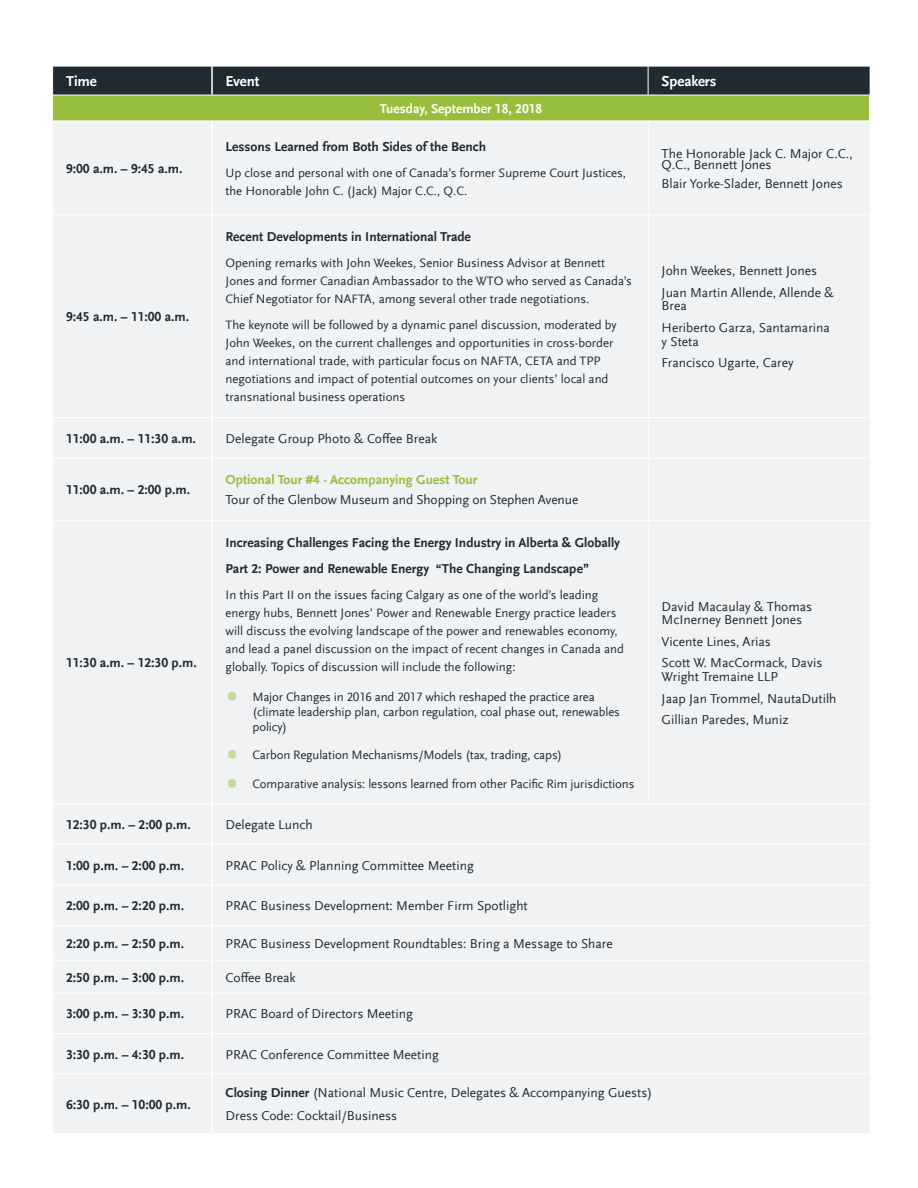
<style>
.page{position:relative;width:918px;height:1188px;background:#fff}
.page>*{position:absolute;margin:0;border:0;box-sizing:border-box;transform-origin:0 0}
.t1{font:700 15px "Scala Sans Offc";letter-spacing:-.01em;color:#fff}
.t2{font:13.5px/21.6px "Scala Sans Offc";color:#1f2a31}
.t3{font:700 13.5px/26.1px "Scala Sans Offc";color:#1f2a31}
.t4{font:700 13.5px "Scala Sans Offc";color:#97be3c}
.t5{font:700 13.5px "Scala Sans Offc";color:#fff}
.t6{font:12.75px/18px "Scala Sans Offc";color:#1f2a31}
.s1{font-weight:700}
</style>
<div class="page">
<div style="left:53px;top:122px;width:816px;height:1011px;background:#f0f2f4"></div>
<hr style="left:212px;top:1073px;width:436px;height:1px;background:#fff">
<hr style="left:648px;top:1073px;width:222px;height:1px;background:#fff">
<hr style="left:211px;top:1074px;width:2px;height:59px;background:#fff">
<hr style="left:52px;top:215px;width:160px;height:1px;background:#fff">
<hr style="left:52px;top:417px;width:160px;height:1px;background:#fff">
<hr style="left:52px;top:458px;width:160px;height:1px;background:#fff">
<hr style="left:52px;top:520px;width:160px;height:1px;background:#fff">
<hr style="left:52px;top:804px;width:160px;height:1px;background:#fff">
<hr style="left:52px;top:844px;width:160px;height:1px;background:#fff">
<hr style="left:52px;top:885px;width:160px;height:1px;background:#fff">
<hr style="left:52px;top:925px;width:160px;height:1px;background:#fff">
<hr style="left:52px;top:960px;width:160px;height:1px;background:#fff">
<hr style="left:52px;top:993px;width:160px;height:1px;background:#fff">
<hr style="left:52px;top:1033px;width:160px;height:1px;background:#fff">
<hr style="left:52px;top:1073px;width:160px;height:1px;background:#fff">
<hr style="left:211px;top:121px;width:2px;height:94px;background:#fff">
<hr style="left:211px;top:215px;width:2px;height:202px;background:#fff">
<hr style="left:211px;top:418px;width:2px;height:40px;background:#fff">
<hr style="left:211px;top:458px;width:2px;height:62px;background:#fff">
<hr style="left:211px;top:521px;width:2px;height:283px;background:#fff">
<hr style="left:211px;top:805px;width:2px;height:39px;background:#fff">
<hr style="left:211px;top:845px;width:2px;height:40px;background:#fff">
<hr style="left:211px;top:886px;width:2px;height:39px;background:#fff">
<hr style="left:211px;top:926px;width:2px;height:34px;background:#fff">
<hr style="left:211px;top:960px;width:2px;height:33px;background:#fff">
<hr style="left:211px;top:993px;width:2px;height:40px;background:#fff">
<hr style="left:211px;top:1034px;width:2px;height:39px;background:#fff">
<hr style="left:212px;top:215px;width:436px;height:1px;background:#fff">
<hr style="left:212px;top:417px;width:436px;height:1px;background:#fff">
<hr style="left:212px;top:458px;width:436px;height:1px;background:#fff">
<hr style="left:212px;top:520px;width:436px;height:1px;background:#fff">
<hr style="left:212px;top:804px;width:436px;height:1px;background:#fff">
<hr style="left:212px;top:844px;width:436px;height:1px;background:#fff">
<hr style="left:648px;top:844px;width:222px;height:1px;background:#fff">
<hr style="left:212px;top:885px;width:436px;height:1px;background:#fff">
<hr style="left:648px;top:885px;width:222px;height:1px;background:#fff">
<hr style="left:212px;top:925px;width:436px;height:1px;background:#fff">
<hr style="left:648px;top:925px;width:222px;height:1px;background:#fff">
<hr style="left:212px;top:960px;width:436px;height:1px;background:#fff">
<hr style="left:648px;top:960px;width:222px;height:1px;background:#fff">
<hr style="left:212px;top:993px;width:436px;height:1px;background:#fff">
<hr style="left:648px;top:993px;width:222px;height:1px;background:#fff">
<hr style="left:212px;top:1033px;width:436px;height:1px;background:#fff">
<hr style="left:648px;top:1033px;width:222px;height:1px;background:#fff">
<hr style="left:648px;top:121px;width:1px;height:94px;background:#fff">
<hr style="left:648px;top:215px;width:222px;height:1px;background:#fff">
<hr style="left:648px;top:215px;width:1px;height:202px;background:#fff">
<hr style="left:648px;top:417px;width:222px;height:1px;background:#fff">
<hr style="left:648px;top:418px;width:1px;height:40px;background:#fff">
<hr style="left:648px;top:458px;width:222px;height:1px;background:#fff">
<hr style="left:648px;top:458px;width:1px;height:62px;background:#fff">
<hr style="left:648px;top:520px;width:222px;height:1px;background:#fff">
<hr style="left:648px;top:521px;width:1px;height:283px;background:#fff">
<hr style="left:648px;top:804px;width:222px;height:1px;background:#fff">
<svg style="left:52px;top:66px;width:818px;height:55px;background:#5e753e"></svg>
<svg style="left:229px;top:691px;width:7px;height:10px"></svg>
<svg style="left:229px;top:750px;width:7px;height:9px"></svg>
<svg style="left:229px;top:778px;width:7px;height:10px"></svg>
<p class="t1" style="left:66px;top:73px;width:32px">Time</p>
<p class="t1" style="left:226px;top:73px;width:35px">Event</p>
<p class="t1" style="left:662px;top:73px;width:56px">Speakers</p>
<p class="t5" style="left:380px;top:101px;width:164px">Tuesday, September 18, 2018</p>
<p class="t3" style="left:66px;top:156px;width:118px">9:00 a.m. – 9:45 a.m.</p>
<p class="t3" style="left:226px;top:134px;width:262px">Lessons Learned from Both Sides of the Bench</p>
<p class="t6" style="left:226px;top:164px;width:402px">Up close and personal with one of Canada’s former Supreme Court Justices, the Honorable John C. (Jack) Major C.C., Q.C.</p>
<p class="t2" style="left:662px;top:149px;width:193px;line-height:10.5px">The Honorable Jack C. Major C.C.,<br>Q.C., Bennett Jones</p>
<p class="t2" style="left:662px;top:173px;width:183px">Blair Yorke-Slader, Bennett Jones</p>
<p class="t3" style="left:66px;top:304px;width:125px">9:45 a.m. – 11:00 a.m.</p>
<p class="t3" style="left:226px;top:224px;width:247px">Recent Developments in International Trade</p>
<p class="t6" style="left:226px;top:254px;width:408px">Opening remarks with John Weekes, Senior Business Advisor at Bennett<br>Jones and former Canadian Ambassador to the WTO who served as Canada’s<br>Chief Negotiator for NAFTA, among several other trade negotiations.</p>
<p class="t6" style="left:226px;top:317px;width:393px">The keynote will be followed by a dynamic panel discussion, moderated by John Weekes, on the current challenges and opportunities in cross-border and international trade, with particular focus on NAFTA, CETA and TPP negotiations and impact of potential outcomes on your clients’ local and transnational business operations</p>
<p class="t3" style="left:66px;top:426px;width:131px">11:00 a.m. – 11:30 a.m.</p>
<p class="t2" style="left:226px;top:428px;width:213px">Delegate Group Photo &amp; Coffee Break</p>
<p class="t3" style="left:66px;top:477px;width:125px">11:00 a.m. – 2:00 p.m.</p>
<p class="t4" style="left:226px;top:472px;width:253px">Optional Tour #4 - Accompanying Guest Tour</p>
<p class="t2" style="left:226px;top:489px;width:354px">Tour of the Glenbow Museum and Shopping on Stephen Avenue</p>
<p class="t2" style="left:662px;top:260px;width:174px">John Weekes, Bennett Jones<br>Juan Martin Allende, Allende &amp;</p>
<p class="t2" style="left:662px;top:296px;width:170px">Brea<br>Heriberto Garza, Santamarina</p>
<p class="t2" style="left:662px;top:331px;width:133px">y Steta<br>Francisco Ugarte, Carey</p>
<p class="t3" style="left:66px;top:650px;width:132px">11:30 a.m. – 12:30 p.m.</p>
<p class="t3" style="left:226px;top:529px;width:396px">Increasing Challenges Facing the Energy Industry in Alberta &amp; Globally<br>Part 2: Power and Renewable Energy “The Changing Landscape”</p>
<p class="t6" style="left:226px;top:586px;width:400px">In this Part II on the issues facing Calgary as one of the world’s leading energy hubs, Bennett Jones’ Power and Renewable Energy practice leaders will discuss the evolving landscape of the power and renewables economy, and lead a panel discussion on the impact of recent changes in Canada and globally. Topics of discussion will include the following:</p>
<p class="t6" style="left:253px;top:690px;width:369px;line-height:15px">Major Changes in 2016 and 2017 which reshaped the practice area (climate leadership plan, carbon regulation, coal phase out, renewables policy)</p>
<p class="t6" style="left:253px;top:747px;width:311px">Carbon Regulation Mechanisms/Models (tax, trading, caps)</p>
<p class="t6" style="left:253px;top:775px;width:383px">Comparative analysis: lessons learned from other Pacific Rim jurisdictions</p>
<p class="t2" style="left:662px;top:600px;width:152px;line-height:13.5px">David Macaulay &amp; Thomas<br>McInerney Bennett Jones</p>
<p class="t2" style="left:662px;top:631px;width:162px">Vicente Lines, Arias<br>Scott W. MacCormack, Davis</p>
<p class="t2" style="left:662px;top:666px;width:176px">Wright Tremaine LLP<br>Jaap Jan Trommel, NautaDutilh<br>Gillian Paredes, Muniz</p>
<p class="t3" style="left:66px;top:812px;width:126px">12:30 p.m. – 2:00 p.m.</p>
<p class="t2" style="left:226px;top:814px;width:89px">Delegate Lunch</p>
<p class="t3" style="left:66px;top:852px;width:120px">1:00 p.m. – 2:00 p.m.</p>
<p class="t2" style="left:226px;top:855px;width:250px">PRAC Policy &amp; Planning Committee Meeting</p>
<p class="t3" style="left:66px;top:893px;width:120px">2:00 p.m. – 2:20 p.m.</p>
<p class="t2" style="left:226px;top:895px;width:304px">PRAC Business Development: Member Firm Spotlight</p>
<p class="t3" style="left:66px;top:931px;width:120px">2:20 p.m. – 2:50 p.m.</p>
<p class="t2" style="left:226px;top:933px;width:389px">PRAC Business Development Roundtables: Bring a Message to Share</p>
<p class="t3" style="left:66px;top:964px;width:120px">2:50 p.m. – 3:00 p.m.</p>
<p class="t2" style="left:226px;top:967px;width:72px">Coffee Break</p>
<p class="t3" style="left:66px;top:1001px;width:120px">3:00 p.m. – 3:30 p.m.</p>
<p class="t2" style="left:226px;top:1003px;width:189px">PRAC Board of Directors Meeting</p>
<p class="t3" style="left:66px;top:1041px;width:120px">3:30 p.m. – 4:30 p.m.</p>
<p class="t2" style="left:226px;top:1044px;width:215px">PRAC Conference Committee Meeting</p>
<p class="t3" style="left:66px;top:1091px;width:126px">6:30 p.m. – 10:00 p.m.</p>
<p class="t2" style="left:226px;top:1081px;width:428px;line-height:23.1px"><span class="s1">Closing Dinner</span> (National Music Centre, Delegates &amp; Accompanying Guests)<br>Dress Code: Cocktail/Business</p>
</div>
